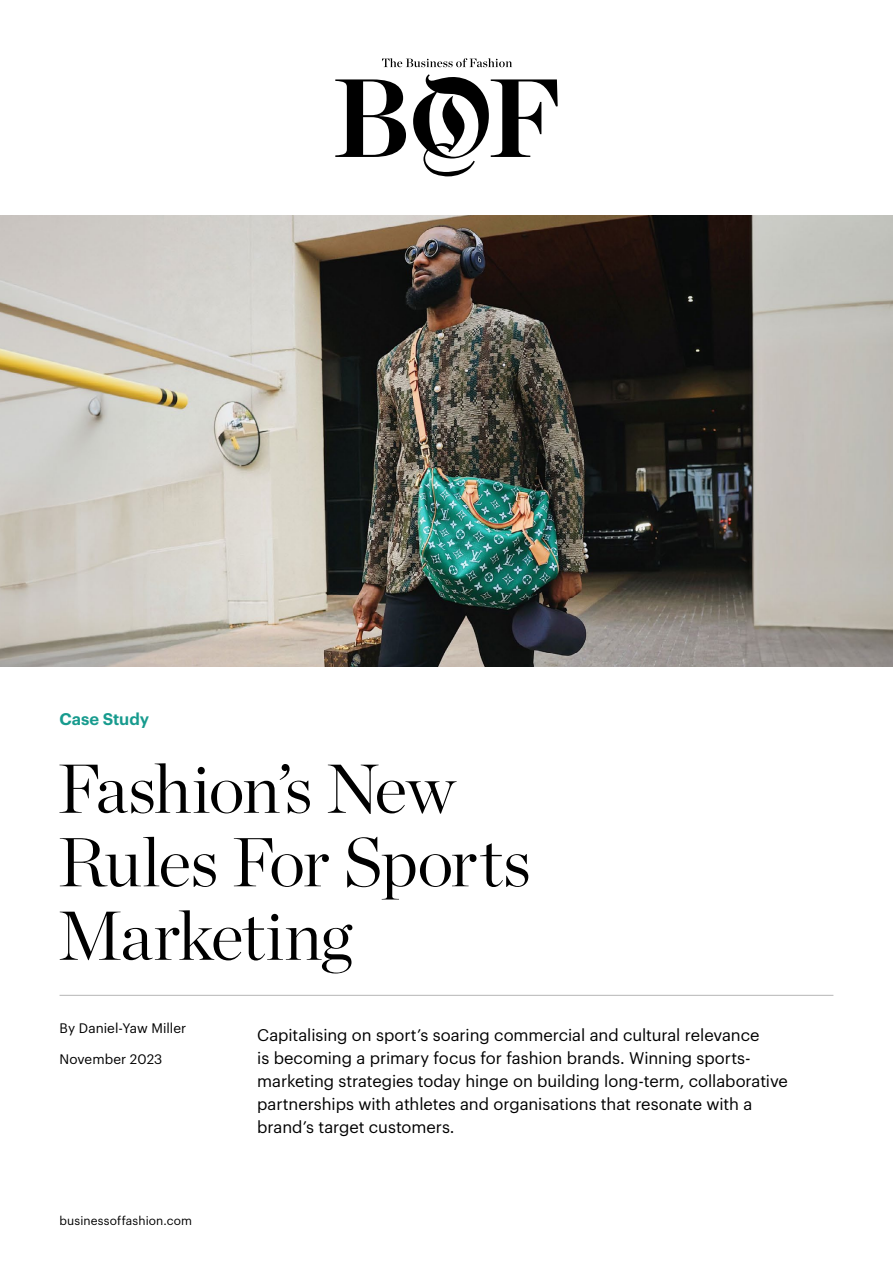
<style>
.page{position:relative;width:893px;height:1263px;background:#fff}
.page>*{position:absolute;margin:0;border:0;box-sizing:border-box;transform-origin:0 0}
.t1{font:300 69px/73.5px "Chronicle Display";letter-spacing:-.02em;color:#000}
.t2{font:16.5px/23px "Graphik";letter-spacing:-.005em;color:#000}
.t3{font:600 16.5px "Graphik";color:#179b8e}
.t4{font:13.5px "Graphik";letter-spacing:.005em;color:#000}
.t5{font:12px "Graphik";letter-spacing:.015em;color:#000}
</style>
<div class="page">
<img style="left:0;top:215px;width:893px;height:452px">
<hr style="left:60px;top:995px;width:773px;height:1px;background:#000">
<svg style="left:335px;top:79px;width:71px;height:78px"></svg>
<svg style="left:413px;top:74px;width:145px;height:102px"></svg>
<svg style="left:382px;top:58px;width:130px;height:9px"></svg>
<p class="t3" style="left:60px;top:707px;width:91px">Case Study</p>
<h1 class="t1" style="left:58px;top:747px;width:475px">Fashion’s New<br>Rules For Sports<br>Marketing</h1>
<p class="t4" style="left:60px;top:1018px;width:128px">By Daniel-Yaw Miller</p>
<p class="t4" style="left:60px;top:1049px;width:104px">November 2023</p>
<p class="t5" style="left:60px;top:1211px;width:134px">businessoffashion.com</p>
<p class="t2" style="left:257px;top:1022px;width:532px">Capitalising on sport’s soaring commercial and cultural relevance<br>is becoming a primary focus for fashion brands. Winning sports&shy;marketing strategies today hinge on building long-term, collaborative partnerships with athletes and organisations that resonate with a brand’s target customers.</p>
</div>
